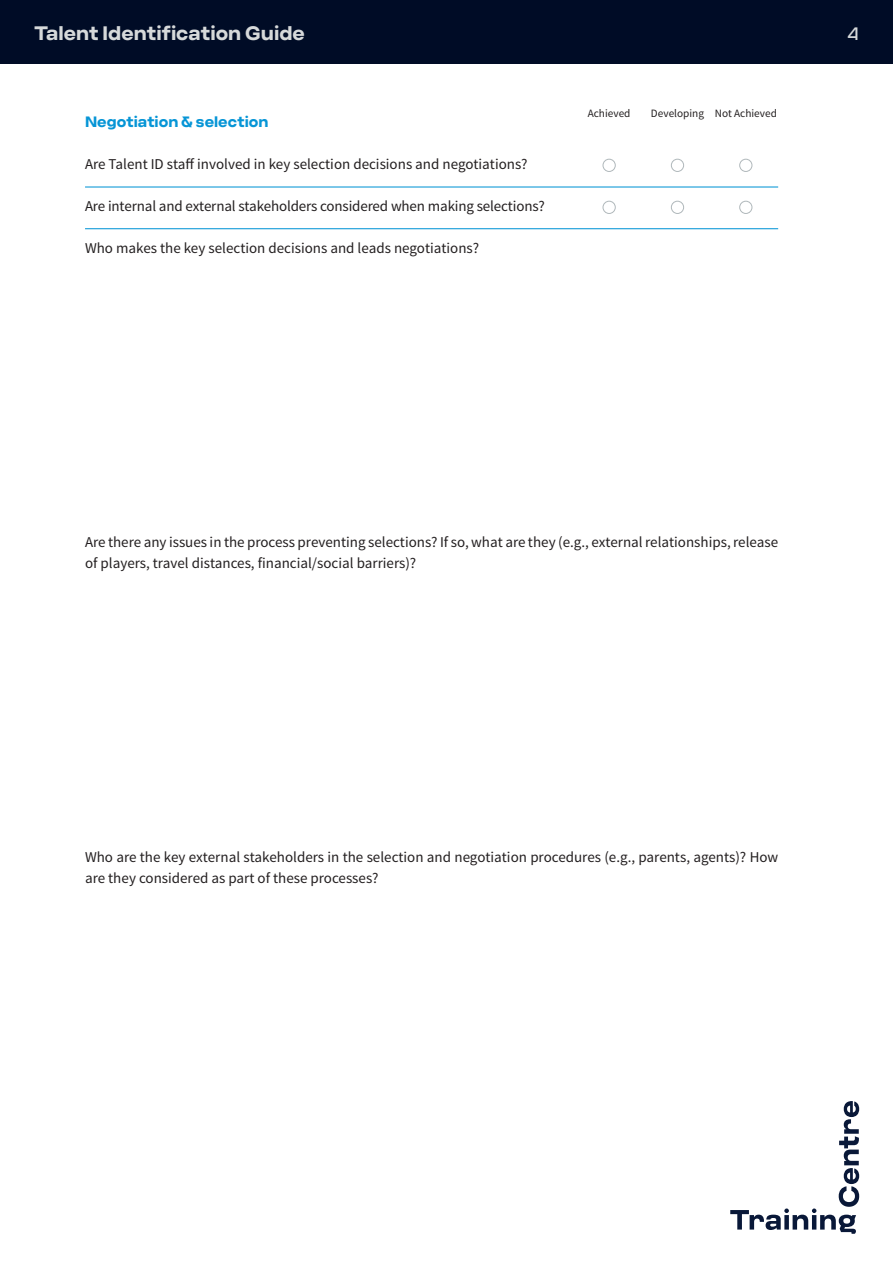
<style>
.page{position:relative;width:893px;height:1263px;background:#fff}
.page>*{position:absolute;margin:0;border:0;box-sizing:border-box;transform-origin:0 0}
.t1{font:700 19.5px "Criteria CF";color:#d6d9da}
.t2{font:18px "Criteria CF";color:#d6d9da}
.t3{font:15px/21px "Source Sans Pro";color:#231f20}
.t4{font:700 15px "Criteria CF";color:#0695d6}
.t5{font:11.25px "Source Sans Pro";color:#231f20}
</style>
<div class="page">
<div style="left:0;top:0;width:893px;height:64px;background:#000c26"></div>
<svg style="left:730px;top:1101px;width:129px;height:133px"></svg>
<div style="left:671px;top:159px;width:13px;height:13px;border:1px solid #b0b8bb;border-radius:50%"></div>
<div style="left:671px;top:201px;width:13px;height:13px;border:1px solid #b0b8bb;border-radius:50%"></div>
<div style="left:739px;top:159px;width:13px;height:13px;border:1px solid #b0b8bb;border-radius:50%"></div>
<div style="left:739px;top:201px;width:13px;height:13px;border:1px solid #b0b8bb;border-radius:50%"></div>
<div style="left:603px;top:159px;width:13px;height:13px;border:1px solid #b0b8bb;border-radius:50%"></div>
<div style="left:603px;top:201px;width:13px;height:13px;border:1px solid #b0b8bb;border-radius:50%"></div>
<hr style="left:85px;top:186px;width:693px;height:2px;background:#0695d6">
<hr style="left:85px;top:228px;width:693px;height:1px;background:#0695d6">
<h1 class="t1" style="left:34px;top:22px;width:272px">Talent Identification Guide</h1>
<p class="t2" style="left:848px;top:23px;width:13px">4</p>
<p class="t4" style="left:85px;top:113px;width:185px">Negotiation &amp; selection</p>
<p class="t3" style="left:85px;top:154px;width:444px">Are Talent ID staff involved in key selection decisions and negotiations?</p>
<p class="t3" style="left:85px;top:196px;width:461px">Are internal and external stakeholders considered when making selections?</p>
<p class="t3" style="left:85px;top:238px;width:395px">Who makes the key selection decisions and leads negotiations?</p>
<p class="t5" style="left:588px;top:106px;width:44px">Achieved</p>
<p class="t5" style="left:651px;top:106px;width:127px">Developing Not Achieved</p>
<p class="t3" style="left:85px;top:532px;width:695px">Are there any issues in the process preventing selections? If so, what are they (e.g., external relationships, release of players, travel distances, financial/social barriers)?</p>
<p class="t3" style="left:85px;top:847px;width:695px">Who are the key external stakeholders in the selection and negotiation procedures (e.g., parents, agents)? How are they considered as part of these processes?</p>
</div>
